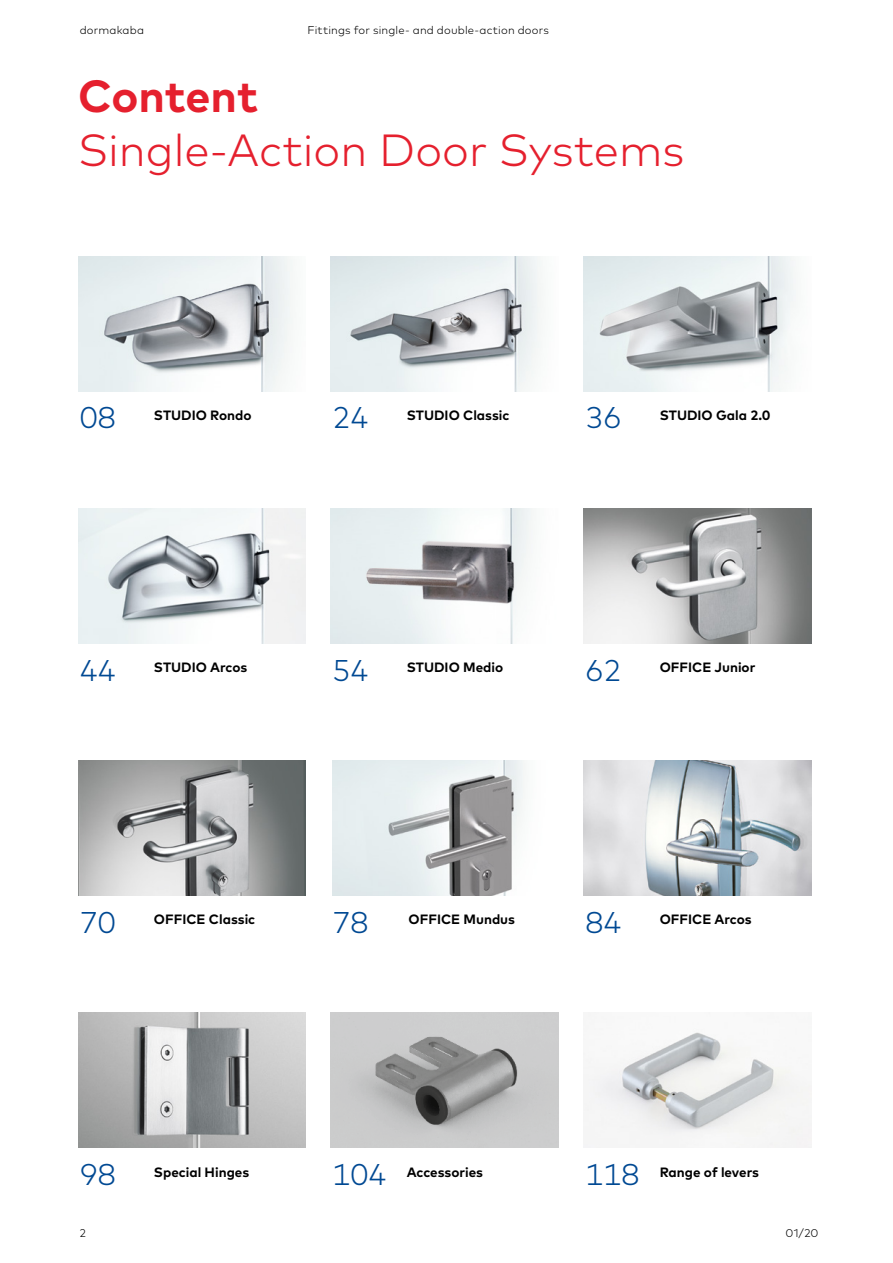
<style>
.page{position:relative;width:893px;height:1263px;background:#fff}
.page>*{position:absolute;margin:0;border:0;box-sizing:border-box;transform-origin:0 0}
.t1{font:300 45px "Mark Pro";color:#e5202e}
.t2{font:700 45px "Mark Pro";letter-spacing:-.005em;color:#e5202e}
.t3{font:300 30px "Mark Pro";color:#004993}
.t4{font:700 13.5px "Mark Pro";color:#000}
.t5{font:300 11.25px "Mark Pro";letter-spacing:.015em;color:#000}
</style>
<div class="page">
<img style="left:78px;top:257px;width:215px;height:135px">
<img style="left:78px;top:509px;width:228px;height:135px">
<img style="left:78px;top:761px;width:228px;height:135px">
<img style="left:331px;top:257px;width:210px;height:135px">
<img style="left:331px;top:509px;width:201px;height:135px">
<img style="left:584px;top:761px;width:227px;height:135px">
<img style="left:584px;top:257px;width:212px;height:135px">
<img style="left:78px;top:1013px;width:228px;height:135px">
<img style="left:584px;top:509px;width:227px;height:135px">
<img style="left:331px;top:1013px;width:228px;height:135px">
<img style="left:584px;top:1032px;width:227px;height:116px">
<img style="left:333px;top:761px;width:192px;height:135px">
<p class="t5" style="left:80px;top:22px;width:66px">dormakaba</p>
<p class="t5" style="left:307px;top:22px;width:243px">Fittings for single- and double-action doors</p>
<h1 class="t2" style="left:78px;top:62px;width:181px">Content</h1>
<h1 class="t1" style="left:78px;top:116px;width:608px">Single-Action Door Systems</h1>
<h2 class="t3" style="left:80px;top:395px;width:37px">08</h2>
<p class="t4" style="left:154px;top:404px;width:99px">STUDIO Rondo</p>
<h2 class="t3" style="left:333px;top:395px;width:37px">24</h2>
<p class="t4" style="left:407px;top:404px;width:104px">STUDIO Classic</p>
<h2 class="t3" style="left:586px;top:395px;width:37px">36</h2>
<p class="t4" style="left:660px;top:404px;width:112px">STUDIO Gala 2.0</p>
<h2 class="t3" style="left:80px;top:647px;width:37px">44</h2>
<p class="t4" style="left:154px;top:657px;width:95px">STUDIO Arcos</p>
<h2 class="t3" style="left:333px;top:647px;width:37px">54</h2>
<p class="t4" style="left:407px;top:657px;width:98px">STUDIO Medio</p>
<h2 class="t3" style="left:586px;top:647px;width:37px">62</h2>
<p class="t4" style="left:660px;top:657px;width:97px">OFFICE Junior</p>
<h2 class="t3" style="left:80px;top:900px;width:37px">70</h2>
<h2 class="t3" style="left:333px;top:900px;width:37px">78</h2>
<p class="t4" style="left:154px;top:909px;width:103px">OFFICE Classic</p>
<p class="t4" style="left:409px;top:909px;width:108px">OFFICE Mundus</p>
<h2 class="t3" style="left:586px;top:900px;width:37px">84</h2>
<p class="t4" style="left:660px;top:909px;width:93px">OFFICE Arcos</p>
<h2 class="t3" style="left:80px;top:1152px;width:38px">98</h2>
<p class="t4" style="left:154px;top:1161px;width:97px">Special Hinges</p>
<h2 class="t3" style="left:333px;top:1152px;width:55px">104</h2>
<h2 class="t3" style="left:586px;top:1152px;width:55px">118</h2>
<p class="t4" style="left:407px;top:1161px;width:78px">Accessories</p>
<p class="t4" style="left:660px;top:1161px;width:101px">Range of levers</p>
<p class="t5" style="left:80px;top:1224px;width:8px">2</p>
<p class="t5" style="left:785px;top:1224px;width:35px">01/20</p>
</div>
